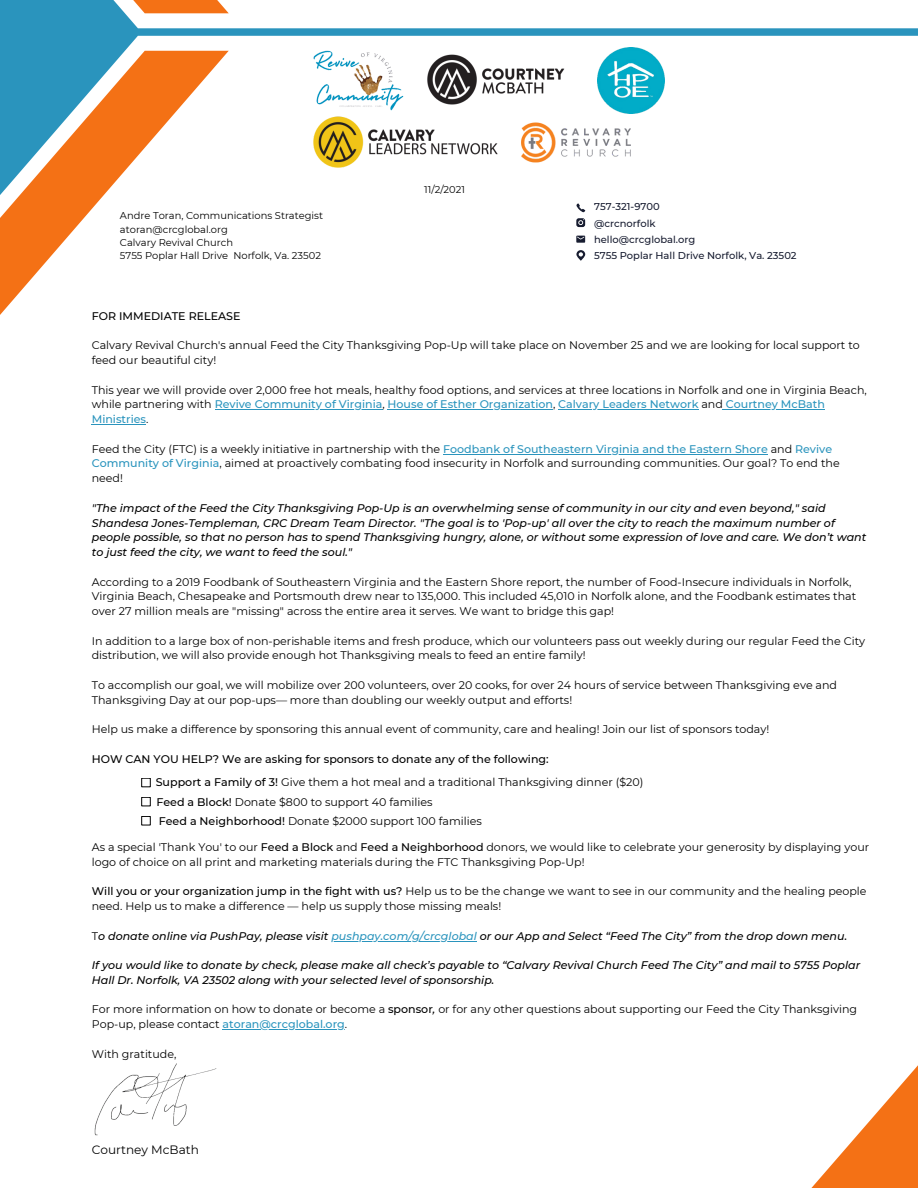
<style>
.page{position:relative;width:918px;height:1188px;background:#fff}
.page>*{position:absolute;margin:0;border:0;box-sizing:border-box;transform-origin:0 0}
.t1{font:12.15px "Montserrat";color:#000}
.t2{font:11.1px/14.7px "Montserrat";color:#000}
.t3{font:italic 500 11.1px/14.7px "Montserrat";color:#000}
.t4{font:500 11.1px "Montserrat";color:#000}
.t5{font:9.9px "Montserrat";color:#000}
.t6{font:500 9.9px "Montserrat";color:#171c30}
.s1{font-weight:500;color:#2a94bd}
.s2{font-weight:500}
.s3{font-weight:400;font-style:normal}
.s4{color:#2a94bd}
.s5{font-weight:500;font-style:italic}
</style>
<div class="page">
<svg style="left:0;top:0;width:918px;height:157px"></svg>
<svg style="left:20px;top:0;width:209px;height:13px;background:#959381"></svg>
<svg style="left:0;top:51px;width:229px;height:264px"></svg>
<svg style="left:811px;top:1065px;width:107px;height:123px"></svg>
<svg style="left:576px;top:203px;width:9px;height:9px"></svg>
<svg style="left:576px;top:250px;width:9px;height:11px"></svg>
<svg style="left:576px;top:236px;width:9px;height:7px"></svg>
<svg style="left:576px;top:218px;width:9px;height:9px"></svg>
<img style="left:300px;top:37px;width:114px;height:76px">
<img style="left:598px;top:47px;width:66px;height:67px">
<img style="left:522px;top:122px;width:109px;height:41px">
<img style="left:311px;top:113px;width:190px;height:55px">
<img style="left:426px;top:53px;width:140px;height:54px">
<hr style="left:215px;top:409px;width:167px;height:1px;background:#2a94bd">
<hr style="left:388px;top:409px;width:165px;height:1px;background:#2a94bd">
<hr style="left:558px;top:409px;width:140px;height:1px;background:#2a94bd">
<hr style="left:723px;top:409px;width:102px;height:1px;background:#2a94bd">
<hr style="left:92px;top:424px;width:54px;height:1px;background:#2a94bd">
<hr style="left:443px;top:454px;width:325px;height:1px;background:#2a94bd">
<hr style="left:331px;top:941px;width:146px;height:1px;background:#2a94bd">
<hr style="left:223px;top:1029px;width:122px;height:1px;background:#2a94bd">
<img style="left:94px;top:1063px;width:123px;height:73px">
<div style="left:141px;top:778px;width:9px;height:9px;border:1px solid #000"></div>
<div style="left:141px;top:797px;width:9px;height:9px;border:1px solid #000"></div>
<div style="left:141px;top:816px;width:9px;height:9px;border:1px solid #000"></div>
<p class="t5" style="left:120px;top:210px;width:205px">Andre Toran, Communications Strategist</p>
<p class="t5" style="left:120px;top:223px;width:109px">atoran@crcglobal.org</p>
<p class="t5" style="left:120px;top:236px;width:115px">Calvary Revival Church</p>
<p class="t5" style="left:120px;top:249px;width:203px">5755 Poplar Hall Drive Norfolk, Va. 23502</p>
<p class="t5" style="left:424px;top:183px;width:42px">11/2/2021</p>
<p class="t6" style="left:594px;top:201px;width:67px">757-321-9700</p>
<p class="t6" style="left:594px;top:233px;width:103px">hello@crcglobal.org</p>
<p class="t6" style="left:594px;top:249px;width:204px">5755 Poplar Hall Drive Norfolk, Va. 23502</p>
<p class="t6" style="left:594px;top:217px;width:63px">@crcnorfolk</p>
<p class="t4" style="left:92px;top:309px;width:150px">FOR IMMEDIATE RELEASE</p>
<p class="t2" style="left:92px;top:338px;width:770px">Calvary Revival Church's annual Feed the City Thanksgiving Pop-Up will take place on November 25 and we are looking for local support to feed our beautiful city!</p>
<p class="t2" style="left:92px;top:382px;width:777px">This year we will provide over 2,000 free hot meals, healthy food options, and services at three locations in Norfolk and one in Virginia Beach, while partnering with <span class="s1">Revive Community of Virginia</span>, <span class="s1">House of Esther Organization</span>, <span class="s1">Calvary Leaders Network</span> and <span class="s1">Courtney McBath<br>Ministries</span>.</p>
<p class="t2" style="left:92px;top:441px;width:749px">Feed the City (FTC) is a weekly initiative in partnership with the <span class="s1">Foodbank of Southeastern Virginia and the Eastern Shore</span> and <span class="s1">Revive<br>Community of Virginia</span>, aimed at proactively combating food insecurity in Norfolk and surrounding communities. Our goal? To end the need!</p>
<p class="t3" style="left:92px;top:500px;width:776px">"The impact of the Feed the City Thanksgiving Pop-Up is an overwhelming sense of community in our city and even beyond," said Shandesa Jones-Templeman, CRC Dream Team Director. "The goal is to 'Pop-up' all over the city to reach the maximum number of people possible, so that no person has to spend Thanksgiving hungry, alone, or without some expression of love and care. We don’t want to just feed the city, we want to feed the soul."</p>
<p class="t2" style="left:92px;top:574px;width:766px">According to a 2019 Foodbank of Southeastern Virginia and the Eastern Shore report, the number of Food-Insecure individuals in Norfolk,<br>Virginia Beach, Chesapeake and Portsmouth drew near to 135,000. This included 45,010 in Norfolk alone, and the Foodbank estimates that over 27 million meals are "missing" across the entire area it serves. We want to bridge this gap!</p>
<p class="t2" style="left:92px;top:633px;width:775px">In addition to a large box of non-perishable items and fresh produce, which our volunteers pass out weekly during our regular Feed the City distribution, we will also provide enough hot Thanksgiving meals to feed an entire family!</p>
<p class="t2" style="left:92px;top:677px;width:747px">To accomplish our goal, we will mobilize over 200 volunteers, over 20 cooks, for over 24 hours of service between Thanksgiving eve and<br>Thanksgiving Day at our pop-ups— more than doubling our weekly output and efforts!</p>
<p class="t2" style="left:92px;top:722px;width:679px">Help us make a difference by sponsoring this annual event of community, care and healing! Join our list of sponsors today!</p>
<p class="t4" style="left:92px;top:752px;width:458px">HOW CAN YOU HELP? We are asking for sponsors to donate any of the following:</p>
<p class="t2" style="left:156px;top:775px;width:489px"><span class="s2">Support a Family of 3!</span> Give them a hot meal and a traditional Thanksgiving dinner ($20)</p>
<p class="t2" style="left:156px;top:794px;width:278px"><span class="s2">Feed a Block!</span> Donate $800 to support 40 families</p>
<p class="t2" style="left:159px;top:813px;width:325px"><span class="s2">Feed a Neighborhood!</span> Donate $2000 support 100 families</p>
<p class="t2" style="left:92px;top:840px;width:779px">As a special 'Thank You' to our <span class="s2">Feed a Block</span> and <span class="s2">Feed a Neighborhood</span> donors, we would like to celebrate your generosity by displaying your logo of choice on all print and marketing materials during the FTC Thanksgiving Pop-Up!</p>
<p class="t2" style="left:92px;top:884px;width:776px"><span class="s2">Will you or your organization jump in the fight with us?</span> Help us to be the change we want to see in our community and the healing people need. Help us to make a difference — help us supply those missing meals!</p>
<p class="t3" style="left:92px;top:928px;width:757px"><span class="s3">T</span>o donate online via PushPay, please visit <span class="s4">pushpay.com/g/crcglobal</span> or our App and Select “Feed The City” from the drop down menu.</p>
<p class="t3" style="left:92px;top:958px;width:770px">If you would like to donate by check, please make all check’s payable to “Calvary Revival Church Feed The City” and mail to 5755 Poplar<br>Hall Dr. Norfolk, VA 23502 along with your selected level of sponsorship.</p>
<p class="t2" style="left:92px;top:1002px;width:767px">For more information on how to donate or become a <span class="s2">sponsor</span><span class="s5">,</span> or for any other questions about supporting our Feed the City Thanksgiving<br>Pop-up, please contact <span class="s1">atoran@crcglobal.org</span>.</p>
<p class="t2" style="left:92px;top:1046px;width:86px">With gratitude,</p>
<p class="t1" style="left:92px;top:1142px;width:109px">Courtney McBath</p>
</div>
